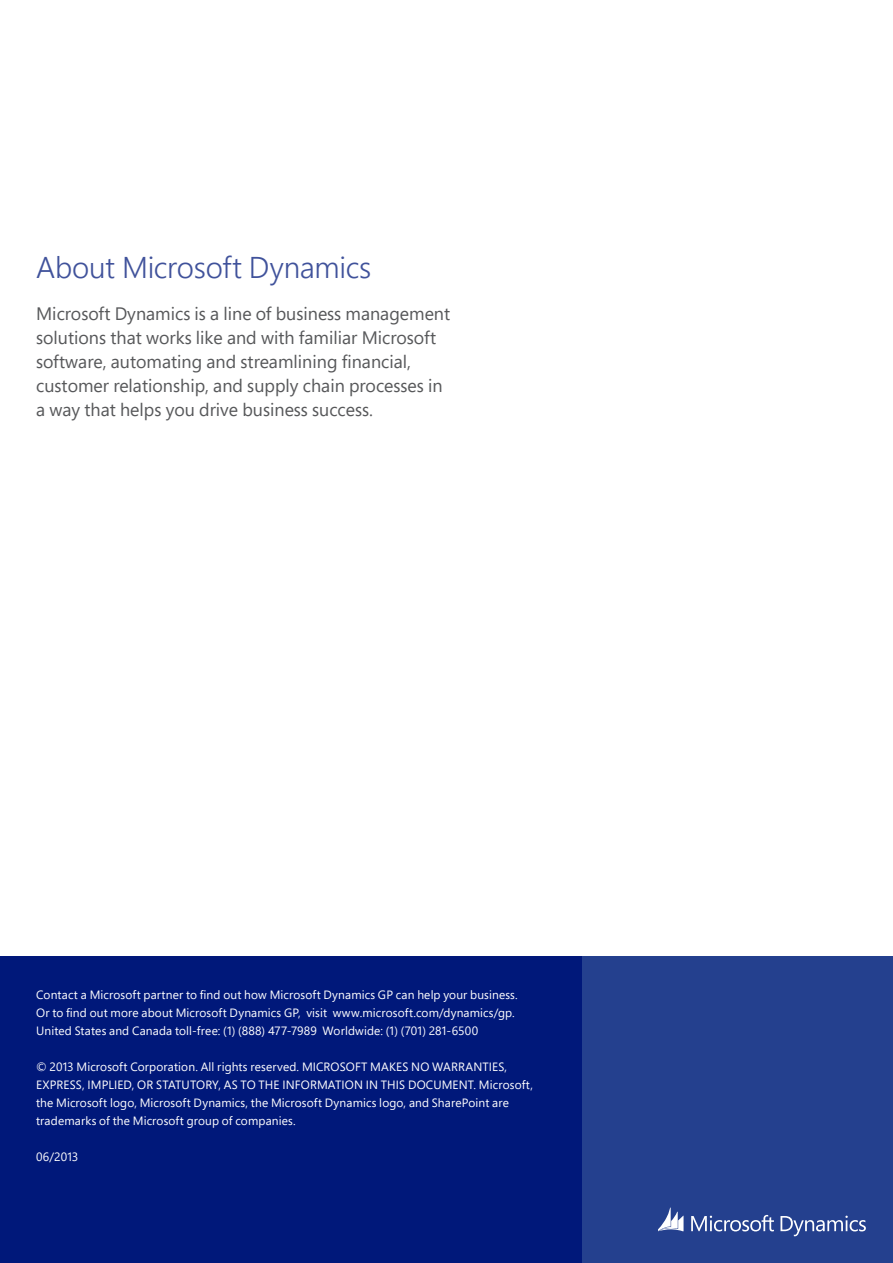
<style>
.page{position:relative;width:893px;height:1263px;background:#fff}
.page>*{position:absolute;margin:0;border:0;box-sizing:border-box;transform-origin:0 0}
.t1{font:300 30px "Segoe Pro";letter-spacing:-.01em;color:#40529b}
.t2{font:18px/24px "Segoe Pro";color:#57585a}
.t3{font:12px/18px "Segoe Pro";letter-spacing:.01em;color:#fff}
</style>
<div class="page">
<div style="left:0;top:956px;width:583px;height:307px;background:#00187a"></div>
<div style="left:583px;top:956px;width:310px;height:307px;background:#24408e"></div>
<svg style="left:691px;top:1215px;width:83px;height:16px"></svg>
<svg style="left:780px;top:1215px;width:86px;height:21px"></svg>
<svg style="left:658px;top:1207px;width:25px;height:24px"></svg>
<h1 class="t1" style="left:36px;top:255px;width:337px">About Microsoft Dynamics</h1>
<p class="t2" style="left:36px;top:303px;width:416px">Microsoft Dynamics is a line of business management solutions that works like and with familiar Microsoft software, automating and streamlining inancial, customer relationship, and supply chain processes in a way that helps you drive business success.</p>
<p class="t3" style="left:36px;top:986px;width:483px">Contact a Microsoft partner to ind out how Microsoft Dynamics GP can help your business.<br>Or to ind out more about Microsoft Dynamics GP, visit www.microsoft.com/dynamics/gp.<br>United States and Canada toll-free: (1) (888) 477-7989 Worldwide: (1) (701) 281-6500</p>
<p class="t3" style="left:36px;top:1059px;width:498px">© 2013 Microsoft Corporation. All rights reserved. MICROSOFT MAKES NO WARRANTIES, EXPRESS, IMPLIED, OR STATUTORY, AS TO THE INFORMATION IN THIS DOCUMENT. Microsoft, the Microsoft logo, Microsoft Dynamics, the Microsoft Dynamics logo, and SharePoint are trademarks of the Microsoft group of companies.</p>
<p class="t3" style="left:36px;top:1148px;width:44px">06/2013</p>
</div>
